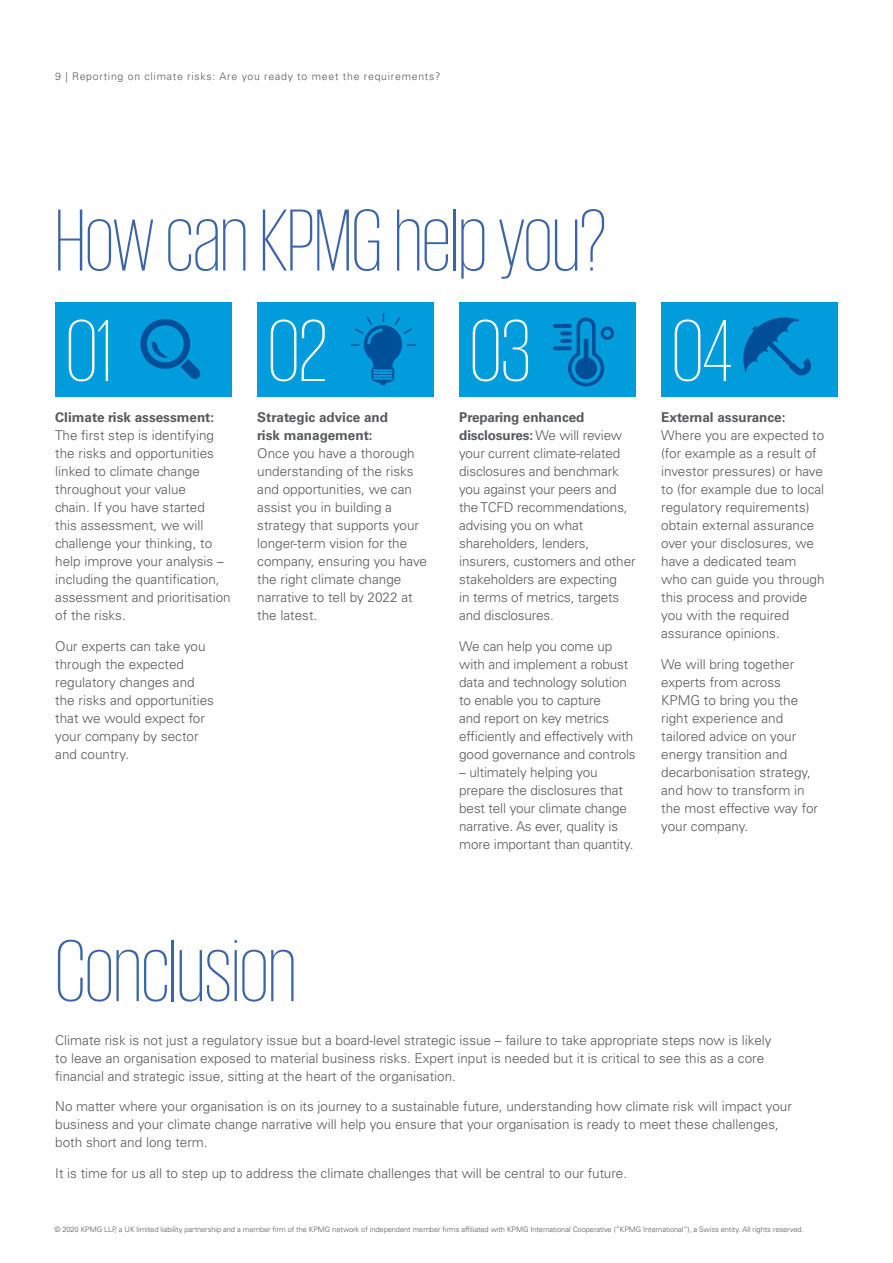
<style>
.page{position:relative;width:893px;height:1263px;background:#fff}
.page>*{position:absolute;margin:0;border:0;box-sizing:border-box;transform-origin:0 0}
.t1{font:200 90px "KPMG";color:#3b64a7}
.t2{font:200 90px "KPMG";color:#fff}
.t3{font:300 13.5px/18px "Univers LT Std";color:#58595b}
.t4{font:700 13.5px/18px "Univers LT Std";color:#58595b}
.t5{font:300 10.5px "Univers LT Std";letter-spacing:.07em;color:#58595b}
.t6{font:300 7.5px "Univers LT Std";letter-spacing:-.01em;color:#58595b}
.s1{font-weight:700}
</style>
<div class="page">
<div style="left:55px;top:302px;width:177px;height:94px;background:#009cdc"></div>
<div style="left:257px;top:302px;width:177px;height:94px;background:#009cdc"></div>
<div style="left:459px;top:302px;width:177px;height:94px;background:#009cdc"></div>
<div style="left:661px;top:302px;width:177px;height:94px;background:#009cdc"></div>
<svg style="left:351px;top:313px;width:65px;height:72px"></svg>
<svg style="left:553px;top:317px;width:61px;height:69px"></svg>
<svg style="left:743px;top:317px;width:68px;height:58px"></svg>
<svg style="left:140px;top:319px;width:60px;height:60px"></svg>
<p class="t5" style="left:55px;top:70px;width:387px">9 | Reporting on climate risks: Are you ready to meet the requirements?</p>
<h1 class="t1" style="left:55px;top:197px;width:553px">How can KPMG help you?</h1>
<h1 class="t2" style="left:66px;top:308px;width:48px">01</h1>
<p class="t4" style="left:55px;top:408px;width:160px">Climate risk assessment:</p>
<p class="t3" style="left:55px;top:426px;width:177px">The first step is identifying the risks and opportunities linked to climate change throughout your value<br>chain. If you have started<br>this assessment, we will challenge your thinking, to help improve your analysis – including the quantification, assessment and prioritisation of the risks.</p>
<p class="t3" style="left:55px;top:637px;width:160px">Our experts can take you through the expected regulatory changes and the risks and opportunities that we would expect for your company by sector and country.</p>
<h1 class="t2" style="left:268px;top:308px;width:61px">02</h1>
<p class="t4" style="left:257px;top:408px;width:132px">Strategic advice and risk management:</p>
<p class="t3" style="left:257px;top:444px;width:171px">Once you have a thorough understanding of the risks and opportunities, we can assist you in building a strategy that supports your longer-term vision for the company, ensuring you have the right climate change narrative to tell by 2022 at the latest.</p>
<h1 class="t2" style="left:470px;top:308px;width:62px">03</h1>
<p class="t3" style="left:459px;top:408px;width:178px"><span class="s1">Preparing enhanced disclosures:</span> We will review your current climate-related disclosures and benchmark you against your peers and the TCFD recommendations, advising you on what shareholders, lenders, insurers, customers and other stakeholders are expecting<br>in terms of metrics, targets and disclosures.</p>
<p class="t3" style="left:459px;top:637px;width:178px">We can help you come up with and implement a robust data and technology solution to enable you to capture<br>and report on key metrics efficiently and effectively with good governance and controls</p>
<p class="t3" style="left:459px;top:763px;width:176px">– ultimately helping you prepare the disclosures that best tell your climate change narrative. As ever, quality is more important than quantity.</p>
<h1 class="t2" style="left:672px;top:308px;width:62px">04</h1>
<p class="t4" style="left:661px;top:408px;width:126px">External assurance:</p>
<p class="t3" style="left:661px;top:426px;width:165px">Where you are expected to (for example as a result of investor pressures) or have to (for example due to local regulatory requirements) obtain external assurance over your disclosures, we have a dedicated team who can guide you through this process and provide you with the required assurance opinions.</p>
<p class="t3" style="left:661px;top:655px;width:158px">We will bring together experts from across<br>KPMG to bring you the right experience and tailored advice on your energy transition and decarbonisation strategy, and how to transform in the most effective way for your company.</p>
<h1 class="t1" style="left:55px;top:928px;width:242px">Conclusion</h1>
<p class="t3" style="left:55px;top:1031px;width:718px">Climate risk is not just a regulatory issue but a board-level strategic issue – failure to take appropriate steps now is likely to leave an organisation exposed to material business risks. Expert input is needed but it is critical to see this as a core financial and strategic issue, sitting at the heart of the organisation.</p>
<p class="t3" style="left:55px;top:1098px;width:738px">No matter where your organisation is on its journey to a sustainable future, understanding how climate risk will impact your business and your climate change narrative will help you ensure that your organisation is ready to meet these challenges, both short and long term.</p>
<p class="t3" style="left:55px;top:1164px;width:573px">It is time for us all to step up to address the climate challenges that will be central to our future.</p>
<p class="t6" style="left:54px;top:1225px;width:751px">© 2020 KPMG LLP, a UK limited liability partnership and a member firm of the KPMG network of independent member firms affiliated with KPMG International Cooperative (“KPMG International”), a Swiss entity. All rights reserved.</p>
</div>
